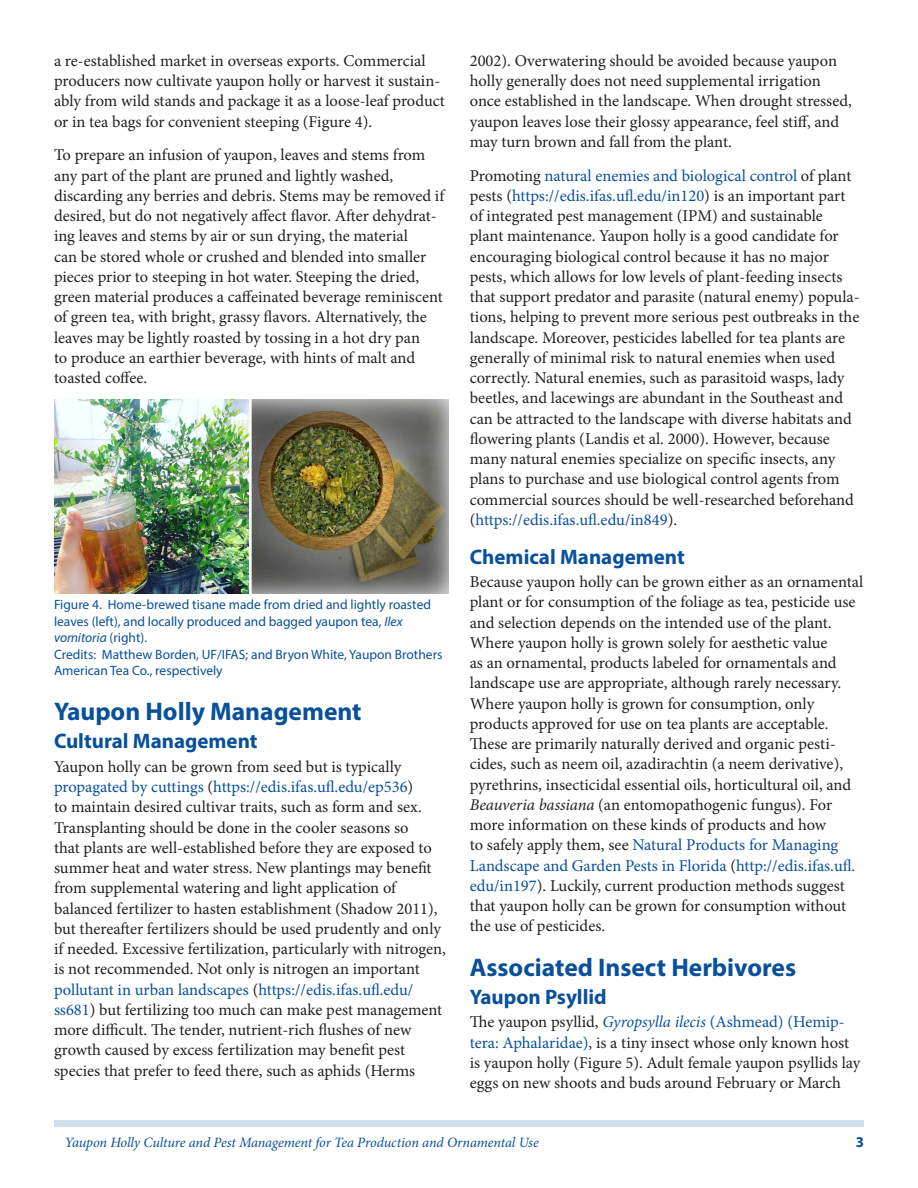
<style>
.page{position:relative;width:918px;height:1188px;background:#fff}
.page>*{position:absolute;margin:0;border:0;box-sizing:border-box;transform-origin:0 0}
.SectionHeading0{font:700 25.5px "Myriad Pro";color:#09509a}
.SectionHeading1{font:700 21px "Myriad Pro";color:#09509a}
.Paragraph{font:16.5px/20.2px "Minion Pro";letter-spacing:-.005em;color:#231f20}
.t1{font:700 15px "Myriad Pro";color:#09509a}
.RunningTitleItalics{font:italic 14.25px "Minion Pro";letter-spacing:-.01em;color:#09509a}
.FigureCaption{font:13.5px/16.5px "Myriad Pro";color:#09509a}
.s1{font-style:italic}
.s2{color:#09509a}
.s3{font-style:italic;color:#09509a}
</style>
<div class="page">
<div style="left:54px;top:1120px;width:810px;height:7px;background:#d0dfeb"></div>
<img style="left:54px;top:400px;width:394px;height:194px">
<p class="Paragraph" style="left:54px;top:51px;width:392px">a re-established market in overseas exports. Commercial producers now cultivate yaupon holly or harvest it sustain&shy;ably from wild stands and package it as a loose-leaf product or in tea bags for convenient steeping (Figure 4).</p>
<p class="Paragraph" style="left:54px;top:145px;width:392px">To prepare an infusion of yaupon, leaves and stems from any part of the plant are pruned and lightly washed, discarding any berries and debris. Stems may be removed if desired, but do not negatively affect flavor. After dehydrat&shy;ing leaves and stems by air or sun drying, the material<br>can be stored whole or crushed and blended into smaller pieces prior to steeping in hot water. Steeping the dried, green material produces a caffeinated beverage reminiscent of green tea, with bright, grassy flavors. Alternatively, the leaves may be lightly roasted by tossing in a hot dry pan<br>to produce an earthier beverage, with hints of malt and toasted coffee.</p>
<p class="FigureCaption" style="left:54px;top:596px;width:379px">Figure 4. Home-brewed tisane made from dried and lightly roasted leaves (left), and locally produced and bagged yaupon tea, <span class="s1">Ilex vomitoria</span> (right).</p>
<p class="FigureCaption" style="left:54px;top:646px;width:390px">Credits: Matthew Borden, UF/IFAS; and Bryon White, Yaupon Brothers<br>American Tea Co., respectively</p>
<p class="SectionHeading0" style="left:54px;top:695px;width:309px">Yaupon Holly Management</p>
<p class="SectionHeading1" style="left:54px;top:728px;width:205px">Cultural Management</p>
<p class="Paragraph" style="left:54px;top:756px;width:393px">Yaupon holly can be grown from seed but is typically <span class="s2">propagated by cuttings</span> (<span class="s2">https://edis.ifas.ufl.edu/ep536</span>)<br>to maintain desired cultivar traits, such as form and sex.<br>Transplanting should be done in the cooler seasons so<br>that plants are well-established before they are exposed to summer heat and water stress. New plantings may benefit from supplemental watering and light application of balanced fertilizer to hasten establishment (Shadow 2011), but thereafter fertilizers should be used prudently and only if needed. Excessive fertilization, particularly with nitrogen, is not recommended. Not only is nitrogen an important <span class="s2">pollutant in urban landscapes</span> (<span class="s2">https://edis.ifas.ufl.edu/ ss681</span>) but fertilizing too much can make pest management more difficult. The tender, nutrient-rich flushes of new growth caused by excess fertilization may benefit pest species that prefer to feed there, such as aphids (Herms</p>
<p class="Paragraph" style="left:470px;top:51px;width:384px">2002). Overwatering should be avoided because yaupon holly generally does not need supplemental irrigation once established in the landscape. When drought stressed, yaupon leaves lose their glossy appearance, feel stiff, and may turn brown and fall from the plant.</p>
<p class="Paragraph" style="left:470px;top:165px;width:391px">Promoting <span class="s2">natural enemies and biological control</span> of plant pests (<span class="s2">https://edis.ifas.ufl.edu/in120</span>) is an important part of integrated pest management (IPM) and sustainable plant maintenance. Yaupon holly is a good candidate for encouraging biological control because it has no major pests, which allows for low levels of plant-feeding insects that support predator and parasite (natural enemy) popula&shy;tions, helping to prevent more serious pest outbreaks in the landscape. Moreover, pesticides labelled for tea plants are generally of minimal risk to natural enemies when used correctly. Natural enemies, such as parasitoid wasps, lady beetles, and lacewings are abundant in the Southeast and can be attracted to the landscape with diverse habitats and flowering plants (Landis et al. 2000). However, because many natural enemies specialize on specific insects, any plans to purchase and use biological control agents from commercial sources should be well-researched beforehand (<span class="s2">https://edis.ifas.ufl.edu/in849</span>).</p>
<p class="SectionHeading1" style="left:470px;top:543px;width:217px">Chemical Management</p>
<p class="Paragraph" style="left:470px;top:572px;width:395px">Because yaupon holly can be grown either as an ornamental plant or for consumption of the foliage as tea, pesticide use and selection depends on the intended use of the plant.<br>Where yaupon holly is grown solely for aesthetic value<br>as an ornamental, products labeled for ornamentals and landscape use are appropriate, although rarely necessary.<br>Where yaupon holly is grown for consumption, only products approved for use on tea plants are acceptable.<br>These are primarily naturally derived and organic pesti&shy;cides, such as neem oil, azadirachtin (a neem derivative), pyrethrins, insecticidal essential oils, horticultural oil, and <span class="s1">Beauveria bassiana</span> (an entomopathogenic fungus). For more information on these kinds of products and how<br>to safely apply them, see <span class="s2">Natural Products for Managing Landscape and Garden Pests in Florida</span> (<span class="s2">http://edis.ifas.ufl. edu/in197</span>). Luckily, current production methods suggest that yaupon holly can be grown for consumption without the use of pesticides.</p>
<p class="SectionHeading0" style="left:470px;top:950px;width:328px">Associated Insect Herbivores</p>
<p class="SectionHeading1" style="left:470px;top:983px;width:139px">Yaupon Psyllid</p>
<p class="Paragraph" style="left:470px;top:1012px;width:392px">The yaupon psyllid, <span class="s3">Gyropsylla ilecis</span> <span class="s2">(Ashmead) (Hemip&shy;tera: Aphalaridae)</span>, is a tiny insect whose only known host is yaupon holly (Figure 5). Adult female yaupon psyllids lay eggs on new shoots and buds around February or March</p>
<p class="RunningTitleItalics" style="left:65px;top:1133px;width:475px">Yaupon Holly Culture and Pest Management for Tea Production and Ornamental Use</p>
<p class="t1" style="left:856px;top:1133px;width:10px">3</p>
</div>
